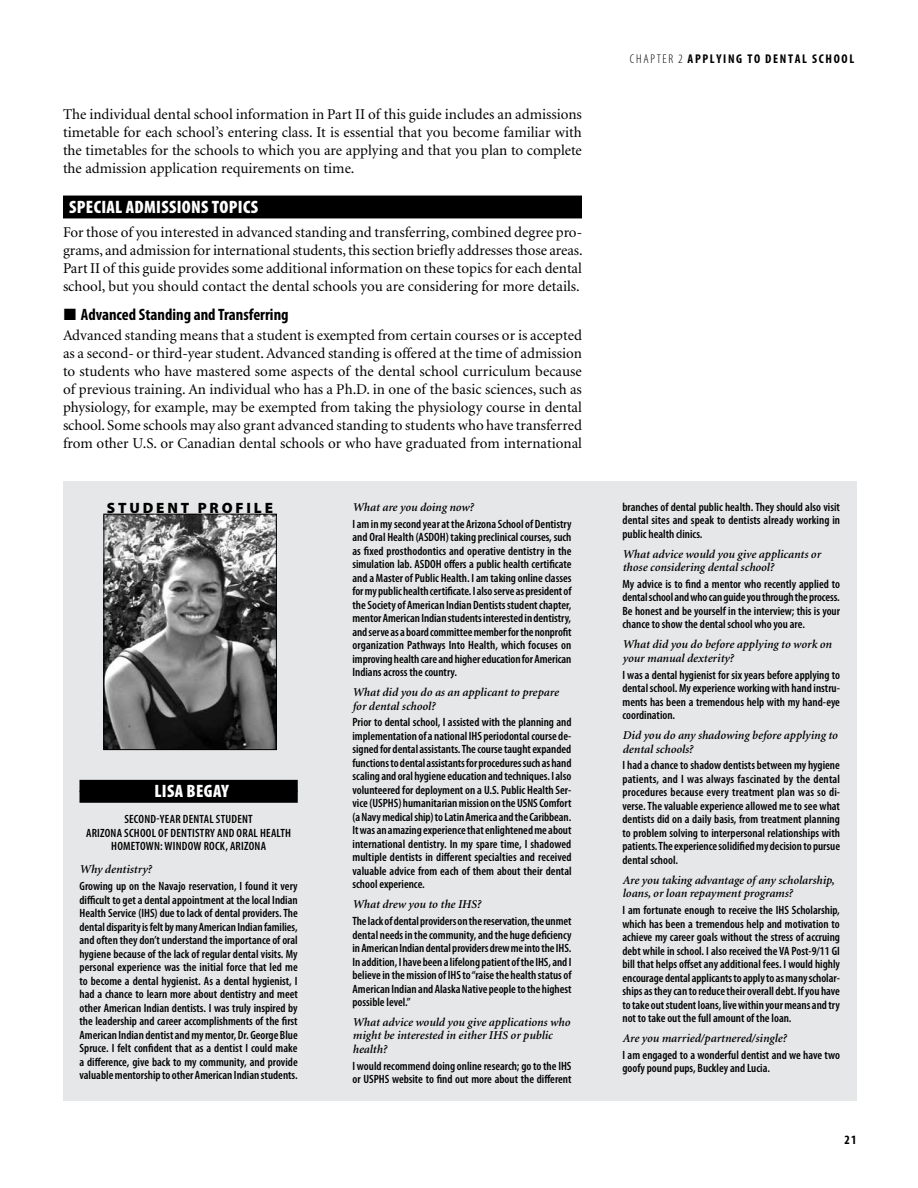
<style>
.page{position:relative;width:918px;height:1188px;background:#fff}
.page>*{position:absolute;margin:0;border:0;box-sizing:border-box;transform-origin:0 0}
.t1{font:900 condensed 18px "Myriad Pro";letter-spacing:.02em;color:#fff}
.t2{font:700 condensed 16.5px "Myriad Pro";color:#000}
.t3{font:15px/18px "Minion";color:#000;text-align:justify}
.t4{font:900 15px "Myriad Pro";letter-spacing:.19em;color:#000}
.t5{font:700 condensed 12.75px "Myriad Pro";letter-spacing:.13em;color:#000}
.t6{font:600 condensed 12px/13.5px "Myriad Pro";color:#000;text-align:justify}
.t7{font:italic 600 12px/13.5px "Minion";color:#000}
.s1{font-family:"European Pi Three";font-weight:400;font-stretch:normal}
.s2{font-weight:300}
</style>
<div class="page">
<div style="left:63px;top:196px;width:519px;height:12px;background:#000"></div>
<div style="left:63px;top:206px;width:519px;height:12px;background:#000"></div>
<div style="left:63px;top:481px;width:793px;height:619px;background:#e6e7e8"></div>
<div style="left:80px;top:780px;width:218px;height:12px;background:#000"></div>
<div style="left:80px;top:791px;width:218px;height:12px;background:#000"></div>
<img style="left:106px;top:516px;width:169px;height:232px">
<div style="left:104px;top:514px;width:173px;height:236px;border:1px solid #000"></div>
<p class="t3" style="left:63px;top:106px;width:520px">The individual dental school information in Part II of this guide includes an admissions timetable for each school’s entering class. It is essential that you become familiar with the timetables for the schools to which you are applying and that you plan to complete the admission application requirements on time.</p>
<h1 class="t1" style="left:69px;top:195px;width:190px">SPECIAL ADMISSIONS TOPICS</h1>
<p class="t3" style="left:63px;top:224px;width:521px">For those of you interested in advanced standing and transferring, combined degree pro&shy;grams, and admission for international students, this section briefly addresses those areas.<br>Part II of this guide provides some additional information on these topics for each dental school, but you should contact the dental schools you are considering for more details.</p>
<h2 class="t2" style="left:63px;top:304px;width:227px"><span class="s1">L</span> Advanced Standing and Transferring</h2>
<p class="t3" style="left:63px;top:327px;width:520px">Advanced standing means that a student is exempted from certain courses or is accepted as a second- or third-year student. Advanced standing is offered at the time of admission to students who have mastered some aspects of the dental school curriculum because of previous training. An individual who has a Ph.D. in one of the basic sciences, such as physiology, for example, may be exempted from taking the physiology course in dental school. Some schools may also grant advanced standing to students who have transferred from other U.S. or Canadian dental schools or who have graduated from international</p>
<p class="t4" style="left:107px;top:498px;width:49px">STUDEN</p>
<p class="t4" style="left:181px;top:498px;width:92px">T PROFILE</p>
<p class="t7" style="left:352px;top:501px;width:123px">What are you doing now?</p>
<p class="t6" style="left:352px;top:517px;width:221px">I am in my second year at the Arizona School of Dentistry and Oral Health (ASDOH) taking preclinical courses, such as fixed prosthodontics and operative dentistry in the simulation lab. ASDOH offers a public health certificate and a Master of Public Health. I am taking online classes for my public health certificate. I also serve as president of the Society of American Indian Dentists student chapter, mentor American Indian students interested in dentistry, and serve as a board committee member for the nonprofit organization Pathways Into Health, which focuses on improving health care and higher education for American Indians across the country.</p>
<p class="t7" style="left:352px;top:686px;width:208px">What did you do as an applicant to prepare for dental school?</p>
<p class="t6" style="left:352px;top:715px;width:221px">Prior to dental school, I assisted with the planning and implementation of a national IHS periodontal course de&shy;signed for dental assistants. The course taught expanded functions to dental assistants for procedures such as hand scaling and oral hygiene education and techniques. I also volunteered for deployment on a U.S. Public Health Ser&shy;vice (USPHS) humanitarian mission on the USNS Comfort (a Navy medical ship) to Latin America and the Caribbean.<br>It was an amazing experience that enlightened me about international dentistry. In my spare time, I shadowed multiple dentists in different specialties and received valuable advice from each of them about their dental school experience.</p>
<p class="t7" style="left:352px;top:898px;width:130px">What drew you to the IHS?</p>
<p class="t6" style="left:352px;top:914px;width:221px">The lack of dental providers on the reservation, the unmet dental needs in the community, and the huge deficiency in American Indian dental providers drew me into the IHS.<br>In addition, I have been a lifelong patient of the IHS, and I believe in the mission of IHS to “raise the health status of American Indian and Alaska Native people to the highest possible level.”</p>
<p class="t7" style="left:352px;top:1016px;width:219px">What advice would you give applications who might be interested in either IHS or public health?</p>
<p class="t6" style="left:352px;top:1059px;width:221px">I would recommend doing online research; go to the IHS or USPHS website to find out more about the different</p>
<h1 class="t1" style="left:154px;top:780px;width:51px">LISA BEGAY</h1>
<p class="t6" style="left:124px;top:812px;width:11px">Second</p>
<p class="t6" style="left:157px;top:812px;width:39px">-Year Dental</p>
<p class="t6" style="left:216px;top:812px;width:12px">Student</p>
<p class="t6" style="left:86px;top:826px;width:50px">Arizona School</p>
<p class="t6" style="left:158px;top:826px;width:25px">of Dentistry</p>
<p class="t6" style="left:217px;top:826px;width:55px">and Oral Health</p>
<p class="t6" style="left:111px;top:839px;width:14px">Hometown</p>
<p class="t6" style="left:160px;top:839px;width:20px">: Window</p>
<p class="t6" style="left:204px;top:839px;width:52px">Rock, Ari zona</p>
<p class="t7" style="left:80px;top:863px;width:74px">Why dentistry?</p>
<p class="t6" style="left:80px;top:879px;width:220px">Growing up on the Navajo reservation, I found it very difficult to get a dental appointment at the local Indian Health Service (IHS) due to lack of dental providers. The dental disparity is felt by many American Indian families, and often they don’t understand the importance of oral hygiene because of the lack of regular dental visits. My personal experience was the initial force that led me to become a dental hygienist. As a dental hygienist, I had a chance to learn more about dentistry and meet other American Indian dentists. I was truly inspired by the leadership and career accomplishments of the first American Indian dentist and my mentor, Dr. George Blue Spruce. I felt confident that as a dentist I could make a difference, give back to my community, and provide valuable mentorship to other American Indian students.</p>
<p class="t5" style="left:630px;top:51px;width:226px"><span class="s2">CHAPTER 2</span> applying to Dental School</p>
<p class="t6" style="left:622px;top:500px;width:219px">branches of dental public health. They should also visit dental sites and speak to dentists already working in public health clinics.</p>
<p class="t7" style="left:622px;top:548px;width:200px">What advice would you give applicants or those considering dental school?</p>
<p class="t6" style="left:622px;top:577px;width:219px">My advice is to find a mentor who recently applied to dental school and who can guide you through the process.<br>Be honest and be yourself in the interview; this is your chance to show the dental school who you are.</p>
<p class="t7" style="left:622px;top:638px;width:211px">What did you do before applying to work on your manual dexterity?</p>
<p class="t6" style="left:622px;top:668px;width:219px">I was a dental hygienist for six years before applying to dental school. My experience working with hand instru&shy;ments has been a tremendous help with my hand-eye coordination.</p>
<p class="t7" style="left:622px;top:729px;width:217px">Did you do any shadowing before applying to dental schools?</p>
<p class="t6" style="left:622px;top:758px;width:219px">I had a chance to shadow dentists between my hygiene patients, and I was always fascinated by the dental procedures because every treatment plan was so di&shy;verse. The valuable experience allowed me to see what dentists did on a daily basis, from treatment planning to problem solving to interpersonal relationships with patients. The experience solidified my decision to pursue dental school.</p>
<p class="t7" style="left:622px;top:874px;width:214px">Are you taking advantage of any scholarship, loans, or loan repayment programs?</p>
<p class="t6" style="left:622px;top:903px;width:219px">I am fortunate enough to receive the IHS Scholarship, which has been a tremendous help and motivation to achieve my career goals without the stress of accruing debt while in school. I also received the VA Post-9/11 GI bill that helps offset any additional fees. I would highly encourage dental applicants to apply to as many scholar&shy;ships as they can to reduce their overall debt. If you have to take out student loans, live within your means and try not to take out the full amount of the loan.</p>
<p class="t7" style="left:622px;top:1032px;width:166px">Are you married/partnered/single?</p>
<p class="t6" style="left:622px;top:1048px;width:219px">I am engaged to a wonderful dentist and we have two goofy pound pups, Buckley and Lucia.</p>
<p class="t5" style="left:844px;top:1131px;width:14px">21</p>
</div>
